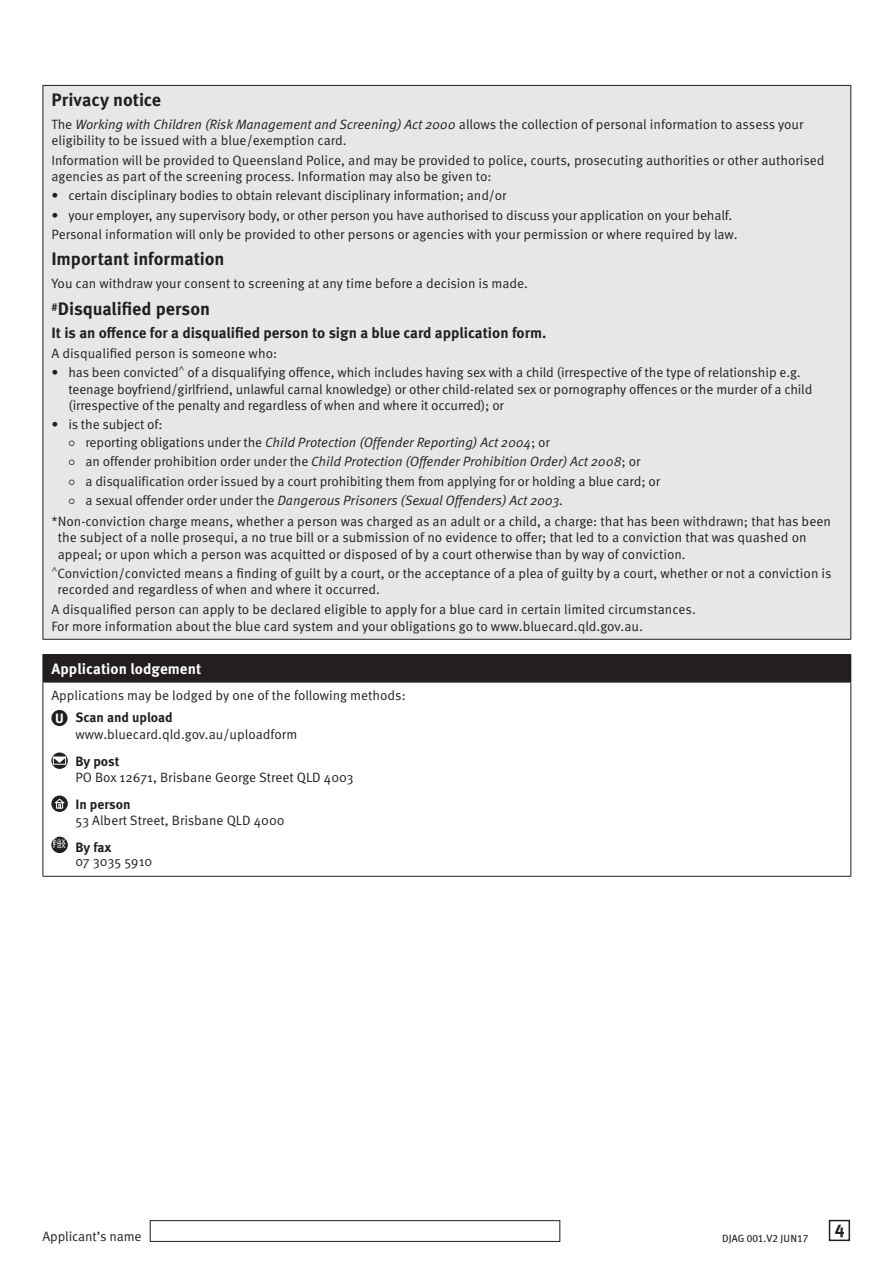
<style>
.page{position:relative;width:893px;height:1263px;background:#fff}
.page>*{position:absolute;margin:0;border:0;box-sizing:border-box;transform-origin:0 0}
.t1{font:700 18px "Meta OT";letter-spacing:-.005em;color:#231f20}
.t2{font:700 15px "Meta OT";color:#231f20}
.t3{font:700 15px "Meta OT";color:#fff}
.t4{font:13.5px/16.2px "Meta OT";letter-spacing:-.005em;color:#231f20}
.t5{font:700 13.5px "Meta OT";color:#231f20}
.t6{font:10.5px "Meta Plus Book Caps";color:#231f20}
.t7{font:9px "Meta OT";letter-spacing:-.005em;color:#fff}
.s1{font-style:italic}
.s2{font-weight:700;color:#fff}
.s3{font-weight:700}
</style>
<div class="page">
<div style="left:43px;top:85px;width:808px;height:554px;background:#e6e7e9"></div>
<hr style="left:43px;top:85px;width:808px;height:1px;background:#231f20">
<hr style="left:43px;top:86px;width:1px;height:553px;background:#231f20">
<hr style="left:850px;top:86px;width:1px;height:553px;background:#231f20">
<hr style="left:43px;top:639px;width:808px;height:1px;background:#231f20">
<div style="left:43px;top:655px;width:808px;height:27px;background:#231f20"></div>
<hr style="left:850px;top:682px;width:1px;height:194px;background:#231f20">
<hr style="left:43px;top:682px;width:1px;height:194px;background:#231f20">
<hr style="left:43px;top:876px;width:808px;height:1px;background:#231f20">
<hr style="left:43px;top:654px;width:808px;height:1px;background:#231f20">
<hr style="left:43px;top:682px;width:808px;height:1px;background:#231f20">
<div style="left:51px;top:710px;width:17px;height:16px;background:#231f20;border-radius:50%"></div>
<svg style="left:51px;top:752px;width:17px;height:17px"></svg>
<div style="left:53px;top:757px;width:13px;height:8px;border:1px solid #fff"></div>
<svg style="left:52px;top:756px;width:15px;height:7px"></svg>
<svg style="left:51px;top:795px;width:17px;height:17px"></svg>
<svg style="left:55px;top:798px;width:11px;height:10px"></svg>
<div style="left:51px;top:837px;width:17px;height:16px;background:#231f20;border-radius:50%"></div>
<div style="left:150px;top:1220px;width:410px;height:21px;border:1px solid #231f20"></div>
<div style="left:829px;top:1220px;width:21px;height:21px;border:2px solid #231f20"></div>
<h1 class="t1" style="left:51px;top:89px;width:111px">Privacy notice</h1>
<p class="t4" style="left:51px;top:116px;width:753px">The <span class="s1">Working with Children (Risk Management and Screening) Act 2000</span> allows the collection of personal information to assess your eligibility to be issued with a blue/exemption card.</p>
<p class="t4" style="left:51px;top:152px;width:775px">Information will be provided to Queensland Police, and may be provided to police, courts, prosecuting authorities or other authorised agencies as part of the screening process. Information may also be given to:</p>
<p class="t4" style="left:51px;top:188px;width:457px">• certain disciplinary bodies to obtain relevant disciplinary information; and/or</p>
<p class="t4" style="left:51px;top:205px;width:688px;line-height:19.4px">• your employer, any supervisory body, or other person you have authorised to discuss your application on your behalf.<br>Personal information will only be provided to other persons or agencies with your permission or where required by law.</p>
<h1 class="t1" style="left:51px;top:248px;width:175px">Important information</h1>
<p class="t4" style="left:51px;top:275px;width:478px">You can withdraw your consent to screening at any time before a decision is made.</p>
<h1 class="t1" style="left:51px;top:298px;width:160px"><sup>#</sup>Disqualified person</h1>
<p class="t2" style="left:51px;top:323px;width:496px">It is an offence for a disqualified person to sign a blue card application form.</p>
<p class="t4" style="left:51px;top:345px;width:227px">A disqualified person is someone who:</p>
<p class="t4" style="left:68px;top:365px;width:745px;text-indent:-17px">• has been convicted<sup>^</sup> of a disqualifying offence, which includes having sex with a child (irrespective of the type of relationship e.g. teenage boyfriend/girlfriend, unlawful carnal knowledge) or other child-related sex or pornography offences or the murder of a child (irrespective of the penalty and regardless of when and where it occurred); or</p>
<p class="t4" style="left:85px;top:416px;width:466px;line-height:17.9px;text-indent:-34px">• is the subject of:<br>reporting obligations under the <span class="s1">Child Protection (Offender Reporting) Act 2004</span>; or</p>
<p class="t4" style="left:85px;top:452px;width:576px;line-height:19.4px">an offender prohibition order under the <span class="s1">Child Protection (Offender Prohibition Order) Act 2008</span>; or<br>a disqualification order issued by a court prohibiting them from applying for or holding a blue card; or a sexual offender order under the <span class="s1">Dangerous Prisoners (Sexual Offenders) Act 2003.</span></p>
<p class="t4" style="left:58px;top:513px;width:775px;text-indent:-6px">*Non-conviction charge means, whether a person was charged as an adult or a child, a charge: that has been withdrawn; that has been the subject of a nolle prosequi, a no true bill or a submission of no evidence to offer; that led to a conviction that was quashed on appeal; or upon which a person was acquitted or disposed of by a court otherwise than by way of conviction.</p>
<p class="t4" style="left:58px;top:565px;width:776px;text-indent:-6px"><sup>^</sup>Conviction/convicted means a finding of guilt by a court, or the acceptance of a plea of guilty by a court, whether or not a conviction is recorded and regardless of when and where it occurred.</p>
<p class="t4" style="left:51px;top:600px;width:646px;line-height:17.2px">A disqualified person can apply to be declared eligible to apply for a blue card in certain limited circumstances.<br>For more information about the blue card system and your obligations go to www.bluecard.qld.gov.au.</p>
<p class="t3" style="left:51px;top:659px;width:152px">Application lodgement</p>
<p class="t4" style="left:51px;top:684px;width:356px;line-height:22.6px">Applications may be lodged by one of the following methods:<br><span class="s2">U</span> <span class="s3">Scan and upload</span></p>
<p class="t4" style="left:75px;top:726px;width:223px">www.bluecard.qld.gov.au/uploadform</p>
<p class="t5" style="left:75px;top:752px;width:46px">By post</p>
<p class="t4" style="left:75px;top:769px;width:280px">PO Box 12671, Brisbane George Street QLD 4003</p>
<p class="t5" style="left:75px;top:795px;width:57px">In person</p>
<p class="t4" style="left:75px;top:812px;width:211px">53 Albert Street, Brisbane QLD 4000</p>
<p class="t5" style="left:75px;top:838px;width:37px">By fax</p>
<p class="t4" style="left:75px;top:853px;width:78px">07 3035 5910</p>
<p class="t7" style="left:53px;top:835px;width:14px">Fax</p>
<p class="t7" style="left:53px;top:840px;width:14px">Fax</p>
<p class="t4" style="left:43px;top:1228px;width:101px">Applicant’s name</p>
<p class="t6" style="left:722px;top:1232px;width:88px">DJAG 001.V2 JUN17</p>
<h1 class="t1" style="left:835px;top:1216px;width:11px">4</h1>
</div>
